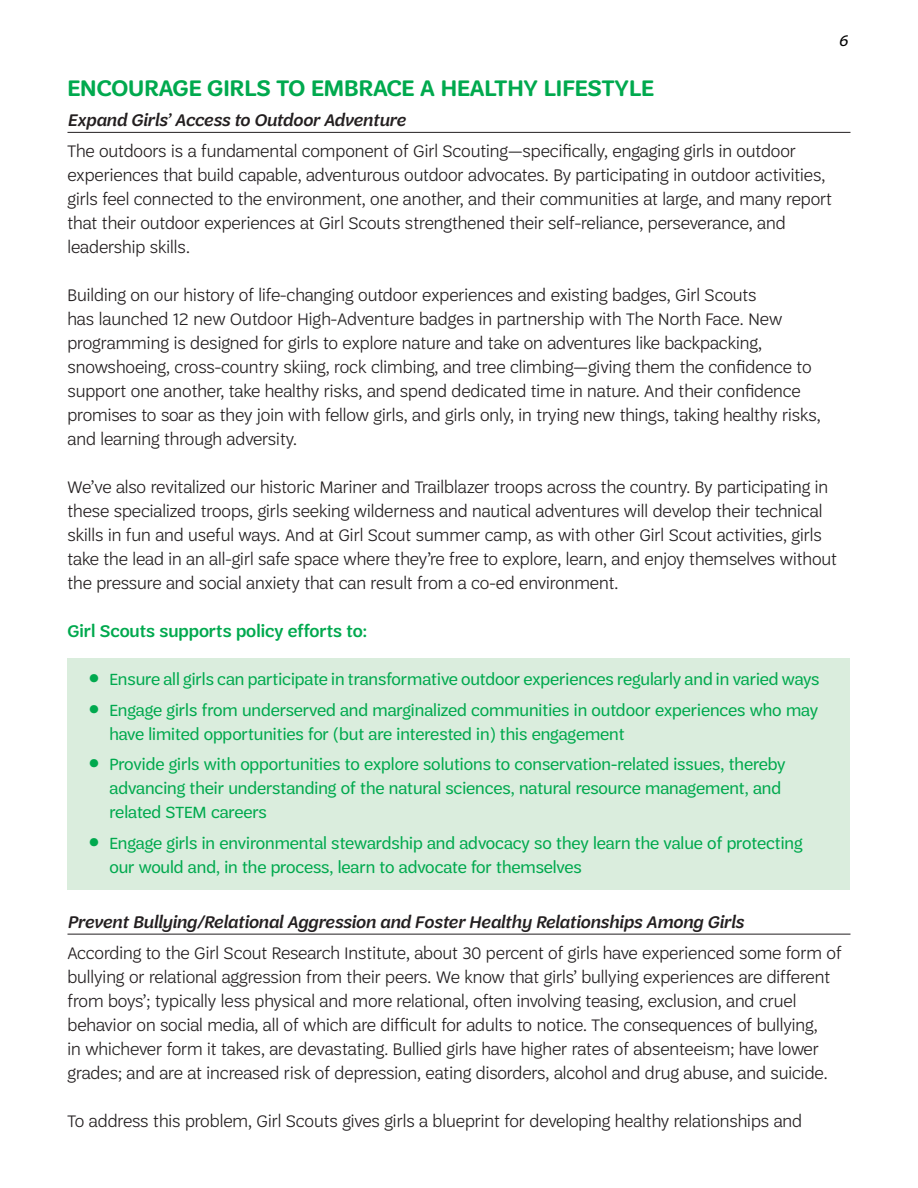
<style>
.page{position:relative;width:918px;height:1188px;background:#fff}
.page>*{position:absolute;margin:0;border:0;box-sizing:border-box;transform-origin:0 0}
.Suhed{font:600 24px "Trefoil Sans";color:#00a94e}
.Body_Copy{font:300 18px/24px "Trefoil Sans";color:#231f20}
.Body_cross_heds{font:italic 500 18px "Trefoil Sans";color:#231f20}
.Body_Copy-2{font:500 18px "Trefoil Sans";color:#00a94e}
.t1{font:17.4px/24px "Trefoil Sans";color:#00a94e}
.t2{font:italic 16.5px "Trefoil Sans";color:#000}
.s1{font-weight:300;font-size:46.5px}
</style>
<div class="page">
<div style="left:68px;top:658px;width:782px;height:232px;background:#daeddd"></div>
<hr style="left:68px;top:132px;width:782px;height:1px;background:#231f20">
<hr style="left:68px;top:934px;width:782px;height:1px;background:#231f20">
<p class="t2" style="left:839px;top:31px;width:10px">6</p>
<p class="Suhed" style="left:68px;top:75px;width:588px">ENCOURAGE GIRLS TO EMBRACE A HEALTHY LIFESTYLE</p>
<p class="Body_cross_heds" style="left:68px;top:110px;width:340px">Expand Girls’ Access to Outdoor Adventure</p>
<p class="Body_Copy" style="left:68px;top:139px;width:766px">The outdoors is a fundamental component of Girl Scouting—specifically, engaging girls in outdoor experiences that build capable, adventurous outdoor advocates. By participating in outdoor activities, girls feel connected to the environment, one another, and their communities at large, and many report that their outdoor experiences at Girl Scouts strengthened their self-reliance, perseverance, and leadership skills.</p>
<p class="Body_Copy" style="left:68px;top:283px;width:755px">Building on our history of life-changing outdoor experiences and existing badges, Girl Scouts<br>has launched 12 new Outdoor High-Adventure badges in partnership with The North Face. New programming is designed for girls to explore nature and take on adventures like backpacking, snowshoeing, cross-country skiing, rock climbing, and tree climbing—giving them the confidence to support one another, take healthy risks, and spend dedicated time in nature. And their confidence promises to soar as they join with fellow girls, and girls only, in trying new things, taking healthy risks, and learning through adversity.</p>
<p class="Body_Copy" style="left:68px;top:475px;width:771px">We’ve also revitalized our historic Mariner and Trailblazer troops across the country. By participating in these specialized troops, girls seeking wilderness and nautical adventures will develop their technical skills in fun and useful ways. And at Girl Scout summer camp, as with other Girl Scout activities, girls take the lead in an all-girl safe space where they’re free to explore, learn, and enjoy themselves without the pressure and social anxiety that can result from a co-ed environment.</p>
<p class="Body_Copy-2" style="left:68px;top:621px;width:301px">Girl Scouts supports policy efforts to:</p>
<p class="t1" style="left:87px;top:667px;width:734px"><span class="s1">•</span> Ensure all girls can participate in transformative outdoor experiences regularly and in varied ways</p>
<p class="t1" style="left:110px;top:698px;width:710px;text-indent:-22px"><span class="s1">•</span> Engage girls from underserved and marginalized communities in outdoor experiences who may have limited opportunities for (but are interested in) this engagement</p>
<p class="t1" style="left:110px;top:753px;width:678px;text-indent:-22px"><span class="s1">•</span> Provide girls with opportunities to explore solutions to conservation-related issues, thereby advancing their understanding of the natural sciences, natural resource management, and related STEM careers</p>
<p class="t1" style="left:110px;top:831px;width:695px;text-indent:-22px"><span class="s1">•</span> Engage girls in environmental stewardship and advocacy so they learn the value of protecting our would and, in the process, learn to advocate for themselves</p>
<p class="Body_cross_heds" style="left:68px;top:912px;width:678px">Prevent Bullying/Relational Aggression and Foster Healthy Relationships Among Girls</p>
<p class="Body_Copy" style="left:68px;top:941px;width:776px">According to the Girl Scout Research Institute, about 30 percent of girls have experienced some form of bullying or relational aggression from their peers. We know that girls’ bullying experiences are different from boys’; typically less physical and more relational, often involving teasing, exclusion, and cruel behavior on social media, all of which are difficult for adults to notice. The consequences of bullying,<br>in whichever form it takes, are devastating. Bullied girls have higher rates of absenteeism; have lower grades; and are at increased risk of depression, eating disorders, alcohol and drug abuse, and suicide.</p>
<p class="Body_Copy" style="left:68px;top:1109px;width:736px">To address this problem, Girl Scouts gives girls a blueprint for developing healthy relationships and</p>
</div>
